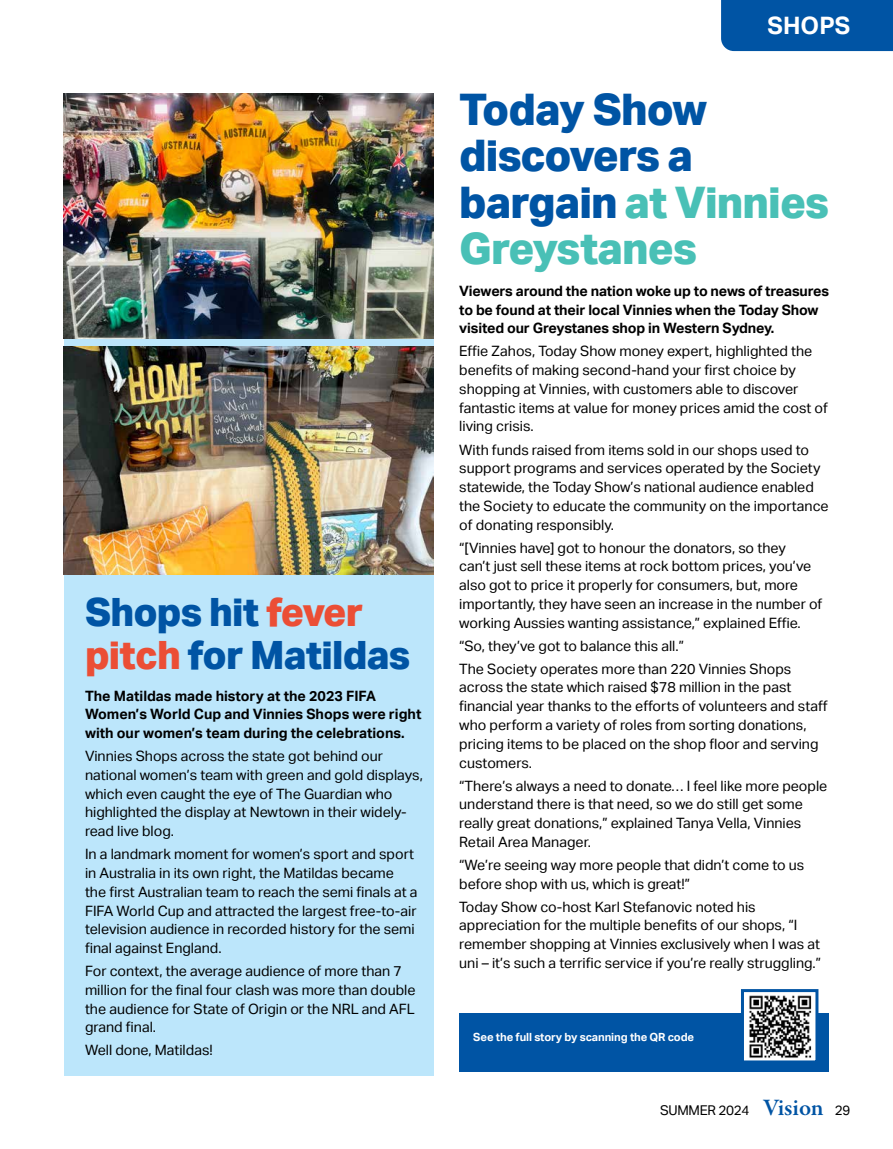
<style>
.page{position:relative;width:893px;height:1149px;background:#fff}
.page>*{position:absolute;margin:0;border:0;box-sizing:border-box;transform-origin:0 0}
.t1{font:800 43.5px/46.5px "Aktiv Grotesk";letter-spacing:-.02em;color:#0054a4}
.t2{font:800 39px/43.5px "Aktiv Grotesk";letter-spacing:-.02em;color:#0054a4}
.t3{font:700 24px "Aktiv Grotesk";letter-spacing:.005em;color:#fff}
.t4{font:14.25px/18.8px "Aktiv Grotesk";color:#000}
.t5{font:700 14.25px/18.8px "Aktiv Grotesk";letter-spacing:-.01em;color:#000}
.t6{font:13.5px "Aktiv Grotesk";letter-spacing:-.02em;color:#000}
.t7{font:700 11.25px "Aktiv Grotesk";letter-spacing:-.01em;color:#fff}
.s1{color:#eb4e35}
.s2{color:#49c0b6}
.s3{font-family:"Garamond Premr Pro";font-weight:600;font-size:24px;color:#0054a4}
</style>
<div class="page">
<div style="left:64px;top:93px;width:370px;height:982px;background:#bce6fb"></div>
<img style="left:64px;top:94px;width:370px;height:244px">
<img style="left:64px;top:346px;width:370px;height:228px">
<div style="left:459px;top:1013px;width:370px;height:58px;background:#0054a4"></div>
<img style="left:745px;top:992px;width:69px;height:67px">
<div style="left:741px;top:988px;width:77px;height:75px;border:3px solid #0054a4"></div>
<div style="left:721px;top:0;width:172px;height:51px;background:#0054a4"></div>
<h2 class="t2" style="left:85px;top:590px;width:327px">Shops hit <span class="s1">fever pitch</span> for Matildas</h2>
<p class="t5" style="left:85px;top:686px;width:338px">The Matildas made history at the 2023 FIFA<br>Women’s World Cup and Vinnies Shops were right with our women’s team during the celebrations.</p>
<p class="t4" style="left:85px;top:746px;width:339px">Vinnies Shops across the state got behind our national women’s team with green and gold displays, which even caught the eye of The Guardian who highlighted the display at Newtown in their widely&shy;read live blog.</p>
<p class="t4" style="left:85px;top:844px;width:334px">In a landmark moment for women’s sport and sport in Australia in its own right, the Matildas became the first Australian team to reach the semi finals at a FIFA World Cup and attracted the largest free-to-air television audience in recorded history for the semi final against England.</p>
<p class="t4" style="left:85px;top:961px;width:332px">For context, the average audience of more than 7 million for the final four clash was more than double the audience for State of Origin or the NRL and AFL grand final.</p>
<p class="t4" style="left:85px;top:1040px;width:129px">Well done, Matildas!</p>
<h3 class="t3" style="left:767px;top:12px;width:85px">SHOPS</h3>
<h1 class="t1" style="left:459px;top:86px;width:371px">Today Show discovers a bargain <span class="s2">at Vinnies<br>Greystanes</span></h1>
<p class="t5" style="left:459px;top:281px;width:371px">Viewers around the nation woke up to news of treasures to be found at their local Vinnies when the Today Show visited our Greystanes shop in Western Sydney.</p>
<p class="t4" style="left:459px;top:342px;width:370px">Effie Zahos, Today Show money expert, highlighted the benefits of making second-hand your first choice by shopping at Vinnies, with customers able to discover fantastic items at value for money prices amid the cost of living crisis.</p>
<p class="t4" style="left:459px;top:440px;width:371px">With funds raised from items sold in our shops used to support programs and services operated by the Society statewide, the Today Show’s national audience enabled the Society to educate the community on the importance of donating responsibly.</p>
<p class="t4" style="left:459px;top:538px;width:365px">“[Vinnies have] got to honour the donators, so they<br>can’t just sell these items at rock bottom prices, you’ve also got to price it properly for consumers, but, more importantly, they have seen an increase in the number of working Aussies wanting assistance,” explained Effie.</p>
<p class="t4" style="left:459px;top:634px;width:334px;line-height:23px">“So, they’ve got to balance this all.”<br>The Society operates more than 220 Vinnies Shops</p>
<p class="t4" style="left:459px;top:678px;width:370px">across the state which raised $78 million in the past financial year thanks to the efforts of volunteers and staff who perform a variety of roles from sorting donations, pricing items to be placed on the shop floor and serving customers.</p>
<p class="t4" style="left:459px;top:776px;width:370px">“There’s always a need to donate… I feel like more people understand there is that need, so we do still get some really great donations,” explained Tanya Vella, Vinnies Retail Area Manager.</p>
<p class="t4" style="left:459px;top:855px;width:347px">“We’re seeing way more people that didn’t come to us before shop with us, which is great!”</p>
<p class="t4" style="left:459px;top:897px;width:363px">Today Show co-host Karl Stefanovic noted his appreciation for the multiple benefits of our shops, “I remember shopping at Vinnies exclusively when I was at uni – it’s such a terrific service if you’re really struggling.”</p>
<p class="t7" style="left:473px;top:1029px;width:222px">See the full story by scanning the QR code</p>
<p class="t6" style="left:660px;top:1101px;width:192px">SUMMER 2024 <span class="s3">Vision</span> 29</p>
</div>
